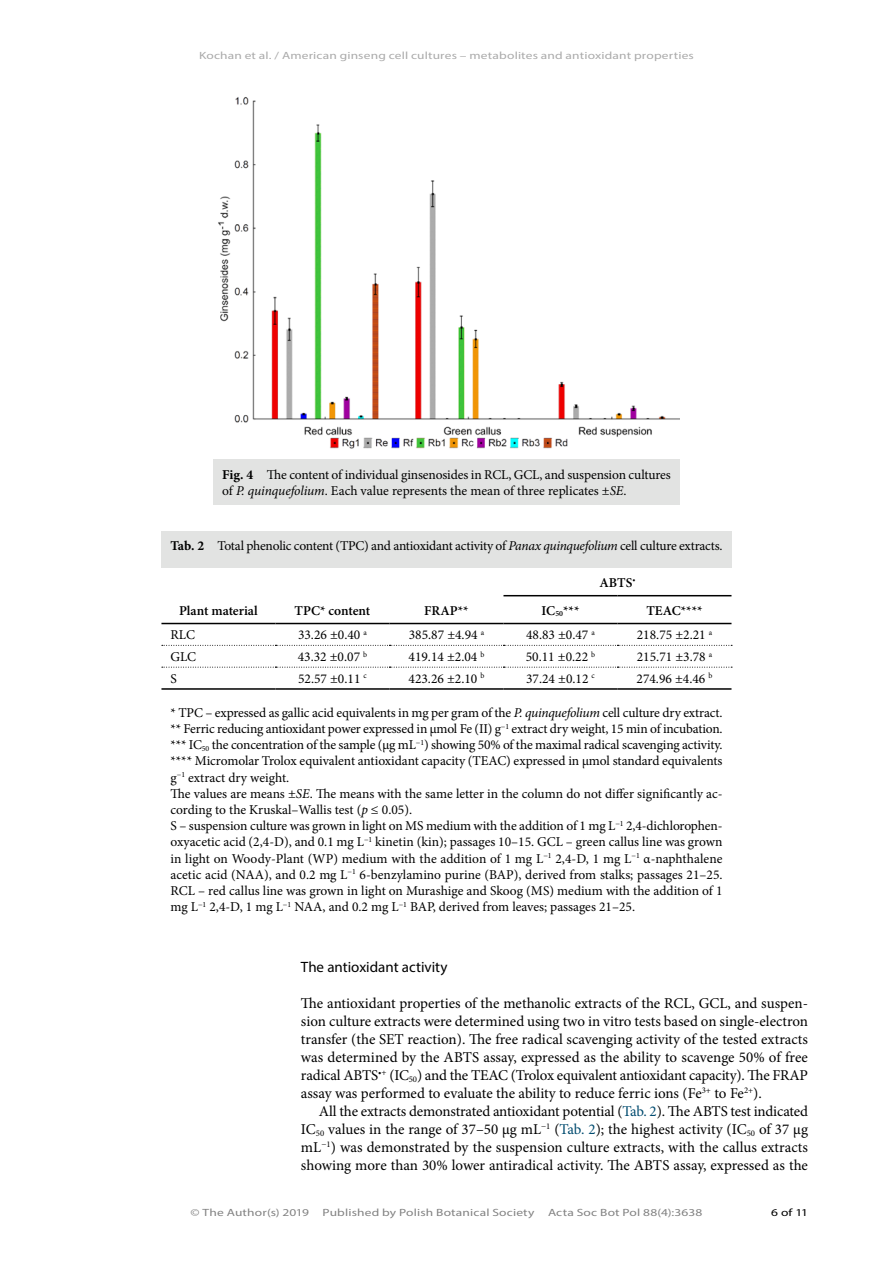
<style>
.page{position:relative;width:893px;height:1263px;background:#fff}
.page>*{position:absolute;margin:0;border:0;box-sizing:border-box;transform-origin:0 0}
.Body_text{font:15px/18px "Minion Pro";color:#000;text-align:justify}
.Body_text___first_li{font:15px/18px "Minion Pro";color:#000;text-align:justify}
.Subheader{font:15px "Myriad Pro";color:#000}
.Table_footer{font:13.5px/16.2px "Minion Pro";letter-spacing:-.01em;color:#000}
.Table_data___center{font:13.5px "Minion Pro";color:#000}
.Table_header___defau{font:600 13.5px "Minion Pro";color:#000}
.Table_data___align_l{font:13.5px "Minion Pro";letter-spacing:-.005em;color:#000}
.t1{font:10.5px "Myriad Pro Regular 3";letter-spacing:.01em;color:#aaa;scale:1.28 1}
.t2{font:10.5px "Myriad Pro Regular 3";letter-spacing:.01em;color:#828282;scale:1.28 1}
.t3{font:10.5px "Myriad Pro";color:#000;scale:1.28 1}
.s1{font-weight:700}
.s2{font-style:italic}
.s3{color:#004b6f}
</style>
<div class="page">
<div style="left:161px;top:531px;width:570px;height:37px;background:#e2e3e2"></div>
<hr style="left:503px;top:595px;width:114px;height:1px;background:#000">
<hr style="left:617px;top:595px;width:114px;height:1px;background:#000">
<hr style="left:161px;top:623px;width:114px;height:1px;background:#000">
<hr style="left:275px;top:623px;width:114px;height:1px;background:#000">
<hr style="left:389px;top:623px;width:114px;height:1px;background:#000">
<hr style="left:503px;top:623px;width:114px;height:1px;background:#000">
<hr style="left:617px;top:623px;width:114px;height:1px;background:#000">
<hr style="left:161px;top:688px;width:114px;height:2px;background:#000">
<hr style="left:275px;top:688px;width:114px;height:2px;background:#000">
<hr style="left:389px;top:688px;width:114px;height:2px;background:#000">
<hr style="left:503px;top:688px;width:114px;height:2px;background:#000">
<hr style="left:617px;top:688px;width:114px;height:2px;background:#000">
<svg style="left:162px;top:645px;width:570px;height:1px"></svg>
<svg style="left:162px;top:667px;width:570px;height:1px"></svg>
<img style="left:218px;top:97px;width:461px;height:352px">
<div style="left:213px;top:459px;width:467px;height:45px;background:#e2e3e2"></div>
<p class="t1" style="left:199px;top:49px;width:388px">Kochan et al. / American ginseng cell cultures – metabolites and antioxidant properties</p>
<p class="Table_footer" style="left:222px;top:466px;width:450px"><span class="s1">Fig. 4</span> The content of individual ginsenosides in RCL, GCL, and suspension cultures of <span class="s2">P. quinquefolium</span>. Each value represents the mean of three replicates ±<span class="s2">SE</span>.</p>
<p class="Table_footer" style="left:170px;top:537px;width:554px"><span class="s1">Tab. 2</span> Total phenolic content (TPC) and antioxidant activity of <span class="s2">Panax quinquefolium</span> cell culture extracts.</p>
<p class="Table_header___defau" style="left:179px;top:601px;width:80px">Plant material</p>
<p class="Table_header___defau" style="left:295px;top:601px;width:77px">TPC* content</p>
<p class="Table_header___defau" style="left:424px;top:601px;width:46px">FRAP**</p>
<p class="Table_header___defau" style="left:599px;top:573px;width:38px">ABTS<sup>•</sup></p>
<p class="Table_header___defau" style="left:541px;top:601px;width:39px">IC<sub>50</sub>***</p>
<p class="Table_header___defau" style="left:646px;top:601px;width:58px">TEAC****</p>
<p class="Table_data___align_l" style="left:170px;top:626px;width:26px">RLC</p>
<p class="Table_data___center" style="left:298px;top:626px;width:70px">33.26 ±0.40 <sup>a</sup></p>
<p class="Table_data___center" style="left:409px;top:626px;width:77px">385.87 ±4.94 <sup>a</sup></p>
<p class="Table_data___center" style="left:526px;top:626px;width:70px">48.83 ±0.47 <sup>a</sup></p>
<p class="Table_data___center" style="left:637px;top:626px;width:77px">218.75 ±2.21 <sup>a</sup></p>
<p class="Table_data___align_l" style="left:170px;top:648px;width:27px">GLC</p>
<p class="Table_data___center" style="left:298px;top:648px;width:71px">43.32 ±0.07 <sup>b</sup></p>
<p class="Table_data___center" style="left:408px;top:648px;width:77px">419.14 ±2.04 <sup>b</sup></p>
<p class="Table_data___center" style="left:526px;top:648px;width:71px">50.11 ±0.22 <sup>b</sup></p>
<p class="Table_data___center" style="left:637px;top:648px;width:77px">215.71 ±3.78 <sup>a</sup></p>
<p class="Table_data___align_l" style="left:170px;top:670px;width:8px">S</p>
<p class="Table_data___center" style="left:298px;top:670px;width:70px">52.57 ±0.11 <sup>c</sup></p>
<p class="Table_data___center" style="left:408px;top:670px;width:77px">423.26 ±2.10 <sup>b</sup></p>
<p class="Table_data___center" style="left:526px;top:670px;width:70px">37.24 ±0.12 <sup>c</sup></p>
<p class="Table_data___center" style="left:636px;top:670px;width:77px">274.96 ±4.46 <sup>b</sup></p>
<p class="Table_footer" style="left:170px;top:704px;width:554px">* TPC – expressed as gallic acid equivalents in mg per gram of the <span class="s2">P. quinquefolium</span> cell culture dry extract.</p>
<p class="Table_footer" style="left:170px;top:721px;width:554px">** Ferric reducing antioxidant power expressed in µmol Fe (II) g<sup>−1</sup> extract dry weight, 15 min of incubation.</p>
<p class="Table_footer" style="left:170px;top:737px;width:553px">*** IC<sub>50</sub> the concentration of the sample (μg mL<sup>−1</sup>) showing 50% of the maximal radical scavenging activity.</p>
<p class="Table_footer" style="left:170px;top:753px;width:554px">**** Micromolar Trolox equivalent antioxidant capacity (TEAC) expressed in µmol standard equivalents g<sup>−1</sup> extract dry weight.</p>
<p class="Table_footer" style="left:170px;top:785px;width:554px">The values are means ±<span class="s2">SE</span>. The means with the same letter in the column do not differ significantly ac&shy;cording to the Kruskal–Wallis test (<span class="s2">p</span> ≤ 0.05).</p>
<p class="Table_footer" style="left:170px;top:818px;width:554px;text-align:justify">S – suspension culture was grown in light on MS medium with the addition of 1 mg L<sup>−1</sup> 2,4-dichlorophen&shy;oxyacetic acid (2,4-D), and 0.1 mg L<sup>−1</sup> kinetin (kin); passages 10–15. GCL – green callus line was grown in light on Woody-Plant (WP) medium with the addition of 1 mg L<sup>−1</sup> 2,4-D, 1 mg L<sup>−1</sup> α-naphthalene acetic acid (NAA), and 0.2 mg L<sup>−1</sup> 6-benzylamino purine (BAP), derived from stalks; passages 21–25.<br>RCL – red callus line was grown in light on Murashige and Skoog (MS) medium with the addition of 1 mg L<sup>−1</sup> 2,4-D, 1 mg L<sup>−1</sup> NAA, and 0.2 mg L<sup>−1</sup> BAP, derived from leaves; passages 21–25.</p>
<p class="Subheader" style="left:301px;top:958px;width:148px">The antioxidant activity</p>
<p class="Body_text" style="left:301px;top:994px;width:509px">The antioxidant properties of the methanolic extracts of the RCL, GCL, and suspen&shy;sion culture extracts were determined using two in vitro tests based on single-electron transfer (the SET reaction). The free radical scavenging activity of the tested extracts was determined by the ABTS assay, expressed as the ability to scavenge 50% of free radical ABTS<sup>•+</sup> (IC<sub>50</sub>) and the TEAC (Trolox equivalent antioxidant capacity). The FRAP assay was performed to evaluate the ability to reduce ferric ions (Fe<sup>3+</sup> to Fe<sup>2+</sup>).</p>
<p class="Body_text___first_li" style="left:301px;top:1102px;width:509px;text-indent:18px">All the extracts demonstrated antioxidant potential (<span class="s3">Tab. 2</span>). The ABTS test indicated IC<sub>50</sub> values in the range of 37–50 µg mL<sup>−1</sup> (<span class="s3">Tab. 2</span>); the highest activity (IC<sub>50</sub> of 37 µg mL<sup>−1</sup>) was demonstrated by the suspension culture extracts, with the callus extracts showing more than 30% lower antiradical activity. The ABTS assay, expressed as the</p>
<p class="t2" style="left:191px;top:1205px;width:94px">© The Author(s) 2019</p>
<p class="t2" style="left:322px;top:1205px;width:167px">Published by Polish Botanical Society</p>
<p class="t2" style="left:548px;top:1205px;width:122px">Acta Soc Bot Pol 88(4):3638</p>
<p class="t3" style="left:771px;top:1205px;width:30px">6 of 11</p>
</div>
